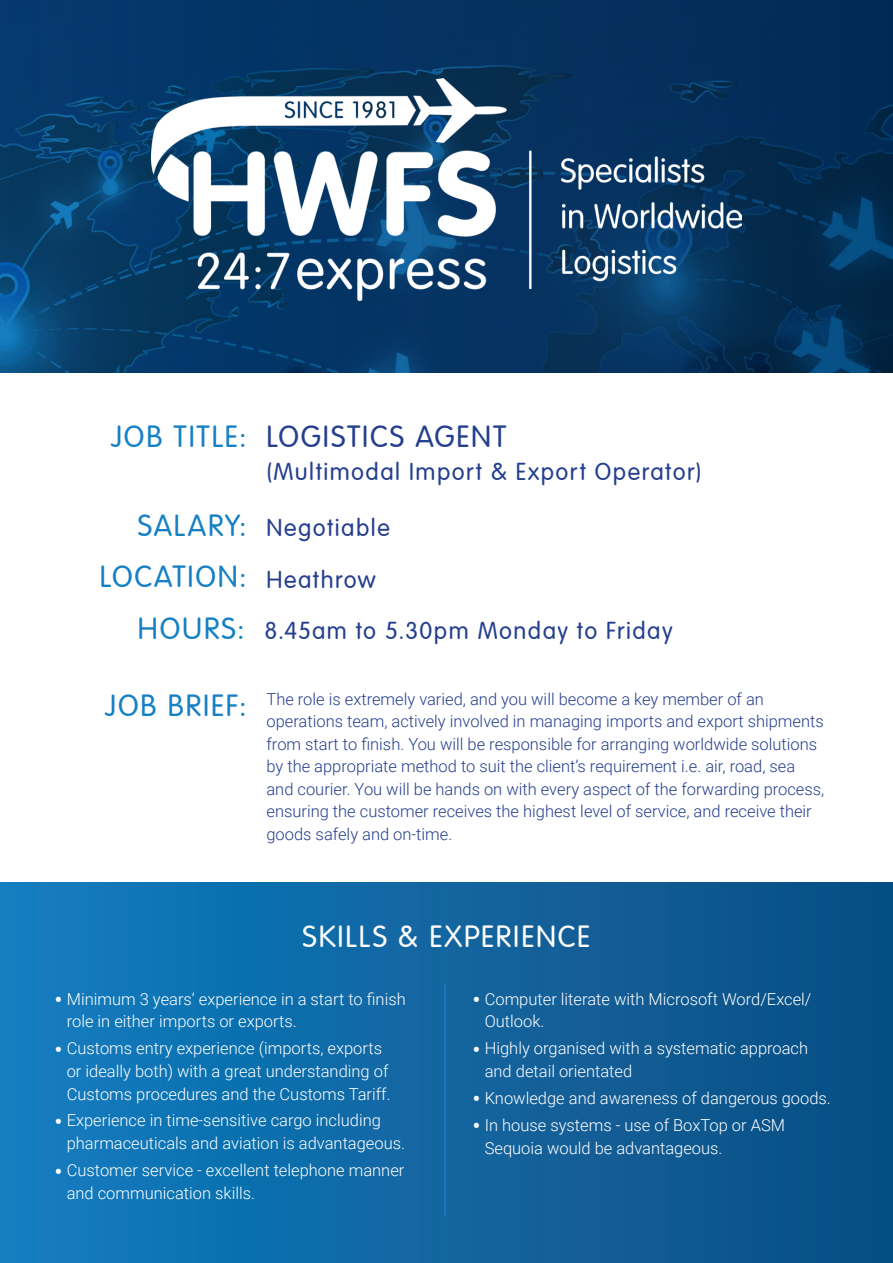
<style>
.page{position:relative;width:893px;height:1263px;background:#fff}
.page>*{position:absolute;margin:0;border:0;box-sizing:border-box;transform-origin:0 0}
.t1{font:300 30px "VAG Rounded";letter-spacing:.06em;color:#1680c4}
.t2{font:300 30px "VAG Rounded";letter-spacing:.06em;color:#fff}
.t3{font:300 30px "VAG Rounded";letter-spacing:.06em;color:#253f8e}
.t4{font:300 24px "VAG Rounded";letter-spacing:.06em;color:#253f8e}
.t5{font:300 16.5px/22.5px "Roboto";color:#fff}
.t6{font:300 16.5px/22.5px "Roboto";color:#253f8e}
.s1{font-size:30px;color:#1680c4}
.s2{font-size:24px;color:#253f8e}
.s3{font-size:27px}
</style>
<div class="page">
<div style="left:0;top:882px;width:893px;height:381px;background:linear-gradient(to right,#137ec0,#0b4d82)"></div>
<img style="left:0;top:0;width:893px;height:372px">
<img style="left:151px;top:78px;width:590px;height:222px">
<hr style="left:444px;top:985px;width:2px;height:231px;background:#1680c4">
<h1 class="t1" style="left:111px;top:420px;width:137px">JOB TITLE:</h1>
<h1 class="t3" style="left:266px;top:420px;width:241px">LOGISTICS AGENT</h1>
<h2 class="t4" style="left:266px;top:458px;width:437px">(Multimodal Import &amp; Export Operator)</h2>
<h2 class="t4" style="left:138px;top:514px;width:253px"><span class="s1">SALARY:</span> Negotiable</h2>
<h1 class="t1" style="left:100px;top:559px;width:277px">LOCATION: <span class="s2">Heathrow</span></h1>
<h2 class="t4" style="left:138px;top:617px;width:536px"><span class="s1">HOURS:</span> 8.45am to 5.30pm Monday to Friday</h2>
<h1 class="t1" style="left:105px;top:688px;width:143px">JOB BRIEF:</h1>
<p class="t6" style="left:266px;top:687px;width:559px">The role is extremely varied, and you will become a key member of an operations team, actively involved in managing imports and export shipments from start to finish. You will be responsible for arranging worldwide solutions by the appropriate method to suit the client’s requirement i.e. air, road, sea and courier. You will be hands on with every aspect of the forwarding process, ensuring the customer receives the highest level of service, and receive their goods safely and on-time.</p>
<h1 class="t2" style="left:302px;top:920px;width:290px">SKILLS &amp; EXPERIENCE</h1>
<p class="t5" style="left:67px;top:987px;width:341px;text-indent:-13px"><span class="s3">•</span> Minimum 3 years’ experience in a start to finish role in either imports or exports.</p>
<p class="t5" style="left:67px;top:1037px;width:325px;text-indent:-13px"><span class="s3">•</span> Customs entry experience (imports, exports or ideally both) with a great understanding of<br>Customs procedures and the Customs Tariff.</p>
<p class="t5" style="left:67px;top:1109px;width:340px;text-indent:-13px"><span class="s3">•</span> Experience in time-sensitive cargo including pharmaceuticals and aviation is advantageous.</p>
<p class="t5" style="left:67px;top:1158px;width:339px;text-indent:-13px"><span class="s3">•</span> Customer service - excellent telephone manner and communication skills.</p>
<p class="t5" style="left:485px;top:987px;width:328px;text-indent:-13px"><span class="s3">•</span> Computer literate with Microsoft Word/Excel/<br>Outlook.</p>
<p class="t5" style="left:485px;top:1037px;width:325px;text-indent:-13px"><span class="s3">•</span> Highly organised with a systematic approach and detail orientated</p>
<p class="t5" style="left:472px;top:1086px;width:360px"><span class="s3">•</span> Knowledge and awareness of dangerous goods.</p>
<p class="t5" style="left:485px;top:1113px;width:302px;text-indent:-13px"><span class="s3">•</span> In house systems - use of BoxTop or ASM<br>Sequoia would be advantageous.</p>
</div>
